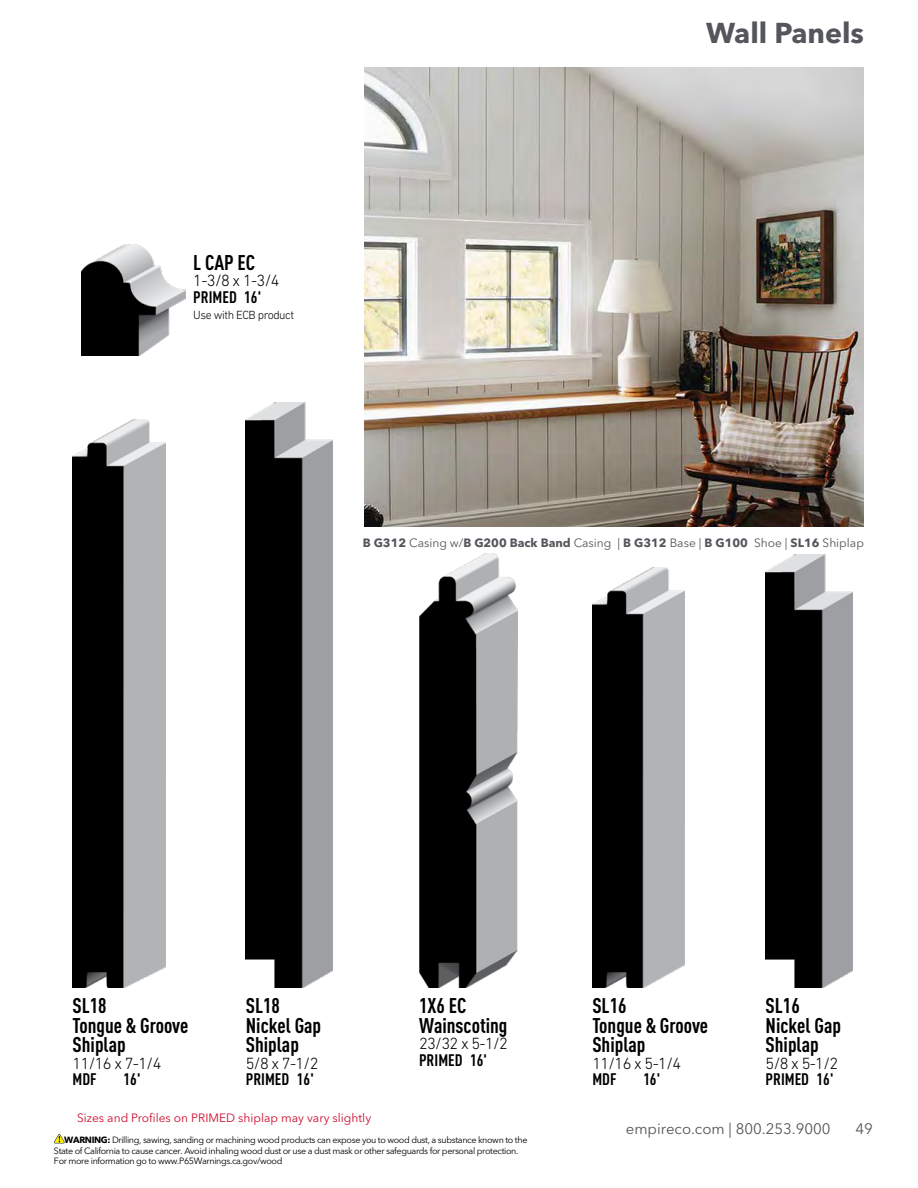
<style>
.page{position:relative;width:918px;height:1188px;background:#fff}
.page>*{position:absolute;margin:0;border:0;box-sizing:border-box;transform-origin:0 0}
.t1{font:700 28.5px "Avenir Next LT Pro";color:#54565b}
.t2{font:700 21px/19.5px "DIN Cond";color:#000}
.t3{font:300 16.5px "DIN Next LT Pro";letter-spacing:-.04em;color:#000}
.t4{font:700 16.5px "DIN Cond";color:#000}
.t5{font:15px "Avenir Next LT Pro";color:#54565b}
.t6{font:700 12px "Avenir Next LT Pro";color:#54565b}
.t7{font:12px "Avenir Next LT Pro";color:#ce0e2d}
.t8{font:300 12px "DIN Next LT Pro";letter-spacing:-.04em;color:#000}
.t9{font:9px/10.5px "Avenir Next LT Pro";letter-spacing:-.04em;color:#000}
.s1{font-weight:400}
.s2{font-weight:700}
</style>
<div class="page">
<img style="left:419px;top:554px;width:99px;height:434px">
<img style="left:73px;top:420px;width:92px;height:568px">
<img style="left:592px;top:568px;width:93px;height:420px">
<img style="left:81px;top:245px;width:104px;height:111px">
<img style="left:766px;top:554px;width:87px;height:434px">
<img style="left:246px;top:403px;width:87px;height:585px">
<img style="left:364px;top:68px;width:500px;height:458px">
<svg style="left:54px;top:1134px;width:11px;height:9px"></svg>
<h2 class="t2" style="left:193px;top:252px;width:63px">L CAP EC</h2>
<h3 class="t3" style="left:193px;top:271px;width:88px">1-3/8 x 1-3/4</h3>
<h3 class="t4" style="left:193px;top:287px;width:70px">PRIMED 16'</h3>
<h3 class="t8" style="left:193px;top:308px;width:102px">Use with ECB product</h3>
<h1 class="t1" style="left:706px;top:15px;width:159px">Wall Panels</h1>
<h3 class="t6" style="left:363px;top:536px;width:503px">B G312 <span class="s1">Casing w/</span>B G200 Back Band <span class="s1">Casing |</span> B G312 <span class="s1">Base |</span> B G100 <span class="s1">Shoe |</span> SL16 <span class="s1">Shiplap</span></h3>
<h2 class="t2" style="left:73px;top:995px;width:117px">SL18<br>Tongue &amp; Groove<br>Shiplap</h2>
<h3 class="t3" style="left:73px;top:1054px;width:90px">11/16 x 7-1/4</h3>
<h3 class="t4" style="left:73px;top:1069px;width:26px">MDF</h3>
<h3 class="t4" style="left:124px;top:1069px;width:19px">16'</h3>
<h2 class="t2" style="left:246px;top:995px;width:77px">SL18<br>Nickel Gap<br>Shiplap</h2>
<h3 class="t3" style="left:246px;top:1054px;width:74px">5/8 x 7-1/2</h3>
<h3 class="t4" style="left:246px;top:1069px;width:70px">PRIMED 16'</h3>
<h2 class="t2" style="left:419px;top:995px;width:90px">1X6 EC<br>Wainscoting</h2>
<h3 class="t3" style="left:419px;top:1034px;width:90px">23/32 x 5-1/2</h3>
<h3 class="t4" style="left:419px;top:1050px;width:70px">PRIMED 16'</h3>
<h2 class="t2" style="left:592px;top:995px;width:117px">SL16<br>Tongue &amp; Groove<br>Shiplap</h2>
<h3 class="t3" style="left:592px;top:1054px;width:90px">11/16 x 5-1/4</h3>
<h3 class="t4" style="left:592px;top:1069px;width:26px">MDF</h3>
<h3 class="t4" style="left:643px;top:1069px;width:19px">16'</h3>
<h2 class="t2" style="left:766px;top:995px;width:77px">SL16<br>Nickel Gap<br>Shiplap</h2>
<h3 class="t3" style="left:766px;top:1054px;width:74px">5/8 x 5-1/2</h3>
<h3 class="t4" style="left:766px;top:1069px;width:70px">PRIMED 16'</h3>
<h3 class="t7" style="left:77px;top:1111px;width:296px">Sizes and Profiles on PRIMED shiplap may vary slightly</h3>
<p class="t9" style="left:54px;top:1135px;width:475px;text-indent:10px"><span class="s2">WARNING:</span> Drilling, sawing, sanding or machining wood products can expose you to wood dust, a substance known to the<br>State of California to cause cancer. Avoid inhaling wood dust or use a dust mask or other safeguards for personal protection.<br>For more information go to www.P65Warnings.ca.gov/wood</p>
<h3 class="t5" style="left:626px;top:1120px;width:206px">empireco.com | 800.253.9000</h3>
<h3 class="t5" style="left:856px;top:1120px;width:19px">49</h3>
</div>
